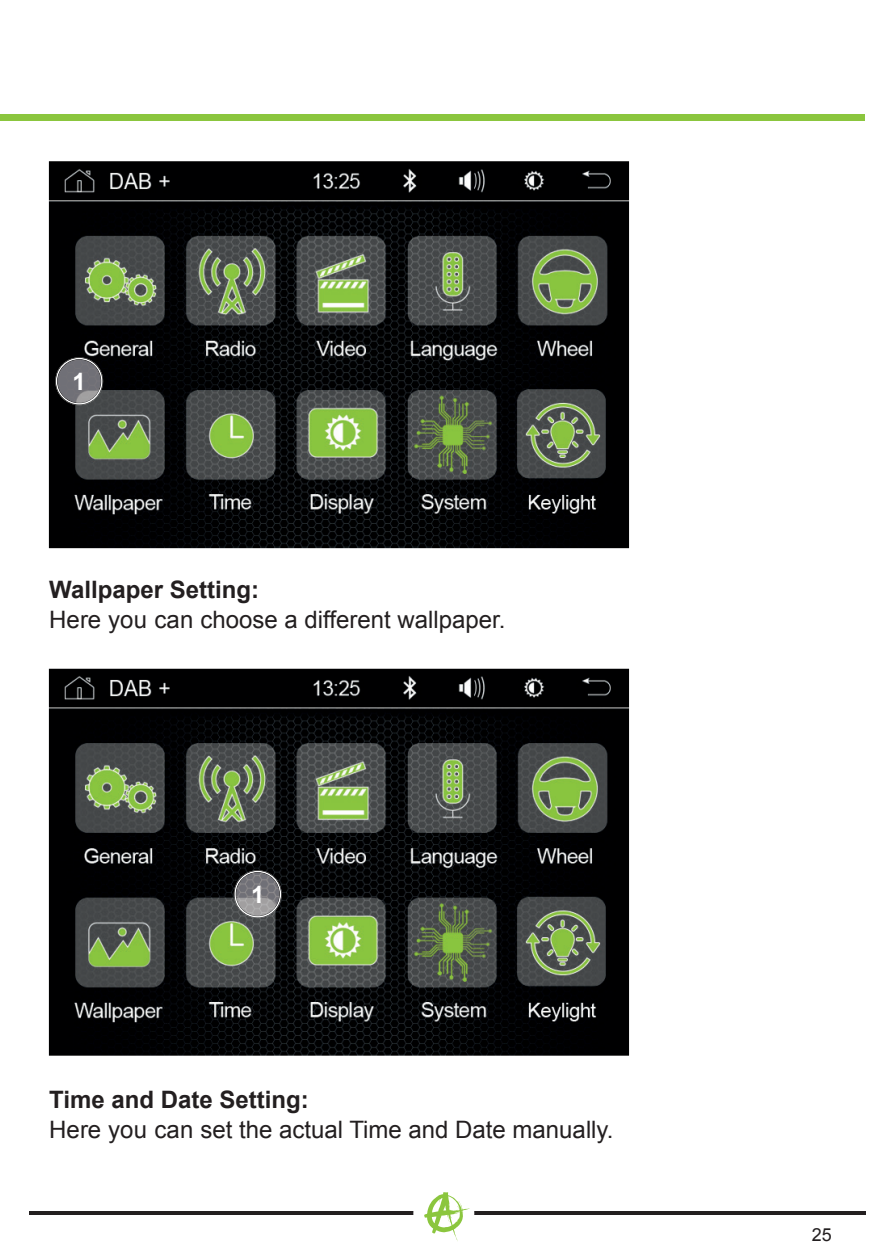
<style>
.page{position:relative;width:893px;height:1259px;background:#fff}
.page>*{position:absolute;margin:0;border:0;box-sizing:border-box;transform-origin:0 0}
.t1{font:24px "Arial";color:#231f20}
.t2{font:700 24px "Arial";color:#231f20}
.t3{font:700 24px "Arial";color:#fff}
.t4{font:18px "Arial";color:#231f20}
</style>
<div class="page">
<div style="left:0;top:114px;width:865px;height:6px;background:#8bc63e"></div>
<hr style="left:29px;top:1211px;width:836px;height:4px;background:#231f20">
<svg style="left:413px;top:1192px;width:61px;height:49px"></svg>
<img style="left:49px;top:669px;width:580px;height:386px">
<img style="left:234px;top:870px;width:48px;height:48px">
<img style="left:235px;top:871px;width:45px;height:46px">
<div style="left:234px;top:871px;width:47px;height:46px;border:1px solid #fff;border-radius:50%"></div>
<img style="left:49px;top:161px;width:580px;height:387px">
<img style="left:55px;top:357px;width:48px;height:48px">
<img style="left:57px;top:358px;width:45px;height:46px">
<div style="left:56px;top:358px;width:46px;height:46px;border:1px solid #fff;border-radius:50%"></div>
<p class="t3" style="left:73px;top:366px;width:15px">1</p>
<p class="t2" style="left:49px;top:573px;width:211px">Wallpaper Setting:</p>
<p class="t1" style="left:49px;top:603px;width:458px">Here you can choose a different wallpaper.</p>
<p class="t3" style="left:251px;top:879px;width:15px">1</p>
<p class="t2" style="left:49px;top:1083px;width:261px">Time and Date Setting:</p>
<p class="t1" style="left:49px;top:1113px;width:566px">Here you can set the actual Time and Date manually.</p>
<p class="t4" style="left:812px;top:1222px;width:22px">25</p>
</div>
